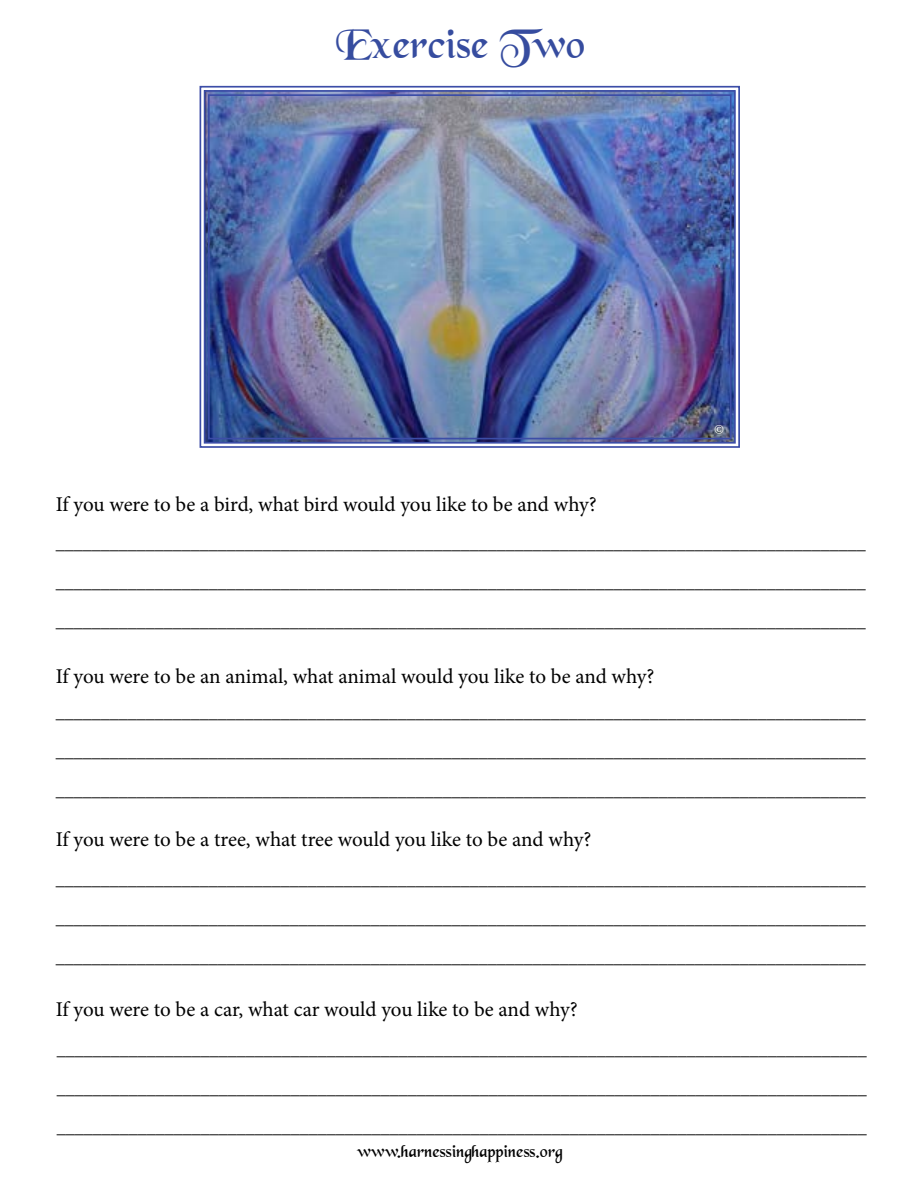
<style>
.page{position:relative;width:918px;height:1188px;background:#fff}
.page>*{position:absolute;margin:0;border:0;box-sizing:border-box;transform-origin:0 0}
.t1{font:43.5px "Black Chancery";color:#364c9f}
.t2{font:21px "Minion Pro";letter-spacing:-.005em;color:#000}
.t3{font:18px/39px "Minion Pro";color:#000;text-align:justify}
.t4{font:18px "Black Chancery";color:#000}
.t5{font:14.4px "Minion Pro";color:#fff}
</style>
<div class="page">
<img style="left:199px;top:85px;width:541px;height:363px">
<div style="left:204px;top:90px;width:532px;height:354px;border:2px solid #3c4da7"></div>
<div style="left:208px;top:94px;width:524px;height:345px;border:2px solid #3c4da7"></div>
<h1 class="t1" style="left:336px;top:28px;width:251px">Exercise Two</h1>
<p class="t2" style="left:56px;top:490px;width:542px">If you were to be a bird, what bird would you like to be and why?</p>
<p class="t5" style="left:714px;top:420px;width:12px">©</p>
<p class="t3" style="left:56px;top:524px;width:811px">__________________________________________________________________________________________ __________________________________________________________________________________________ __________________________________________________________________________________________</p>
<p class="t2" style="left:56px;top:662px;width:600px">If you were to be an animal, what animal would you like to be and why?</p>
<p class="t3" style="left:56px;top:693px;width:811px">__________________________________________________________________________________________ __________________________________________________________________________________________ __________________________________________________________________________________________</p>
<p class="t2" style="left:56px;top:825px;width:537px">If you were to be a tree, what tree would you like to be and why?</p>
<p class="t3" style="left:56px;top:860px;width:811px">__________________________________________________________________________________________ __________________________________________________________________________________________ __________________________________________________________________________________________</p>
<p class="t2" style="left:56px;top:995px;width:523px">If you were to be a car, what car would you like to be and why?</p>
<p class="t3" style="left:57px;top:1030px;width:812px">__________________________________________________________________________________________ __________________________________________________________________________________________ __________________________________________________________________________________________</p>
<p class="t4" style="left:357px;top:1144px;width:207px">www.harnessinghappiness.org</p>
</div>
